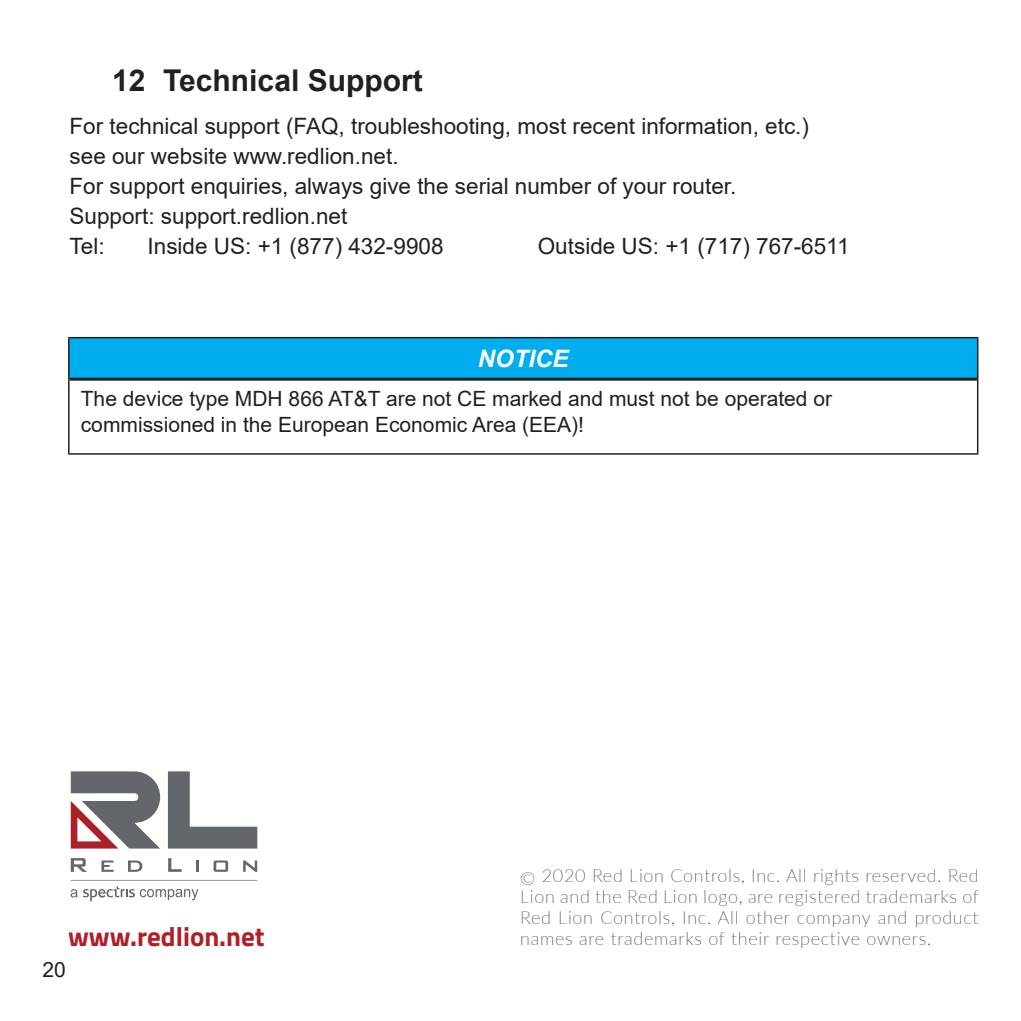
<style>
.page{position:relative;width:1021px;height:1021px;background:#fff}
.page>*{position:absolute;margin:0;border:0;box-sizing:border-box;transform-origin:0 0}
.t1{font:700 30px "Arial";color:#231f20}
.t2{font:700 27px "Titillium Web";color:#b01e27}
.Grundschrift{font:italic 700 24px "Arial";color:#fff}
.Grundschrift-2{font:22.5px/30px "Arial";color:#231f20}
.Grundschrift-3{font:21px/25.5px "Arial";color:#231f20}
.Copyright{font:100 18px/21px "Lato";letter-spacing:.04em;color:#231f20;text-align:justify}
</style>
<div class="page">
<div style="left:69px;top:338px;width:908px;height:41px;background:#00aeef"></div>
<hr style="left:70px;top:377px;width:906px;height:3px;background:#231f20">
<hr style="left:68px;top:337px;width:910px;height:1px;background:#231f20">
<hr style="left:68px;top:338px;width:2px;height:41px;background:#231f20">
<hr style="left:976px;top:338px;width:2px;height:41px;background:#231f20">
<hr style="left:68px;top:379px;width:2px;height:74px;background:#231f20">
<hr style="left:976px;top:379px;width:2px;height:74px;background:#231f20">
<hr style="left:68px;top:453px;width:910px;height:1px;background:#231f20">
<svg style="left:128px;top:860px;width:14px;height:11px"></svg>
<svg style="left:101px;top:860px;width:13px;height:11px"></svg>
<svg style="left:71px;top:858px;width:15px;height:13px"></svg>
<svg style="left:213px;top:860px;width:15px;height:11px"></svg>
<svg style="left:196px;top:860px;width:2px;height:11px"></svg>
<svg style="left:168px;top:858px;width:14px;height:13px"></svg>
<svg style="left:243px;top:860px;width:14px;height:11px"></svg>
<svg style="left:168px;top:771px;width:89px;height:77px"></svg>
<svg style="left:71px;top:771px;width:89px;height:77px"></svg>
<svg style="left:71px;top:886px;width:127px;height:15px"></svg>
<hr style="left:71px;top:879px;width:186px;height:1px;background:#99989b">
<p class="t1" style="left:112px;top:60px;width:312px">12 Technical Support</p>
<p class="Grundschrift-2" style="left:70px;top:111px;width:741px">For technical support (FAQ, troubleshooting, most recent information, etc.) see our website www.redlion.net.</p>
<p class="Grundschrift-2" style="left:70px;top:171px;width:668px">For support enquiries, always give the serial number of your router.</p>
<p class="Grundschrift-2" style="left:70px;top:201px;width:279px">Support: support.redlion.net</p>
<p class="Grundschrift-2" style="left:70px;top:231px;width:37px">Tel:</p>
<p class="Grundschrift-2" style="left:148px;top:231px;width:297px">Inside US: +1 (877) 432-9908</p>
<p class="Grundschrift-2" style="left:538px;top:231px;width:313px">Outside US: +1 (717) 767-6511</p>
<p class="Grundschrift" style="left:478px;top:343px;width:92px">NOTICE</p>
<p class="Grundschrift-3" style="left:81px;top:386px;width:752px">The device type MDH 866 AT&amp;T are not CE marked and must not be operated or commissioned in the European Economic Area (EEA)!</p>
<p class="t2" style="left:68px;top:915px;width:198px">www.redlion.net</p>
<p class="Grundschrift-3" style="left:43px;top:956px;width:25px">20</p>
<p class="Copyright" style="left:520px;top:864px;width:460px">© 2020 Red Lion Controls, Inc. All rights reserved. Red Lion and the Red Lion logo, are registered trademarks of Red Lion Controls, Inc. All other company and product names are trademarks of their respective owners.</p>
</div>
